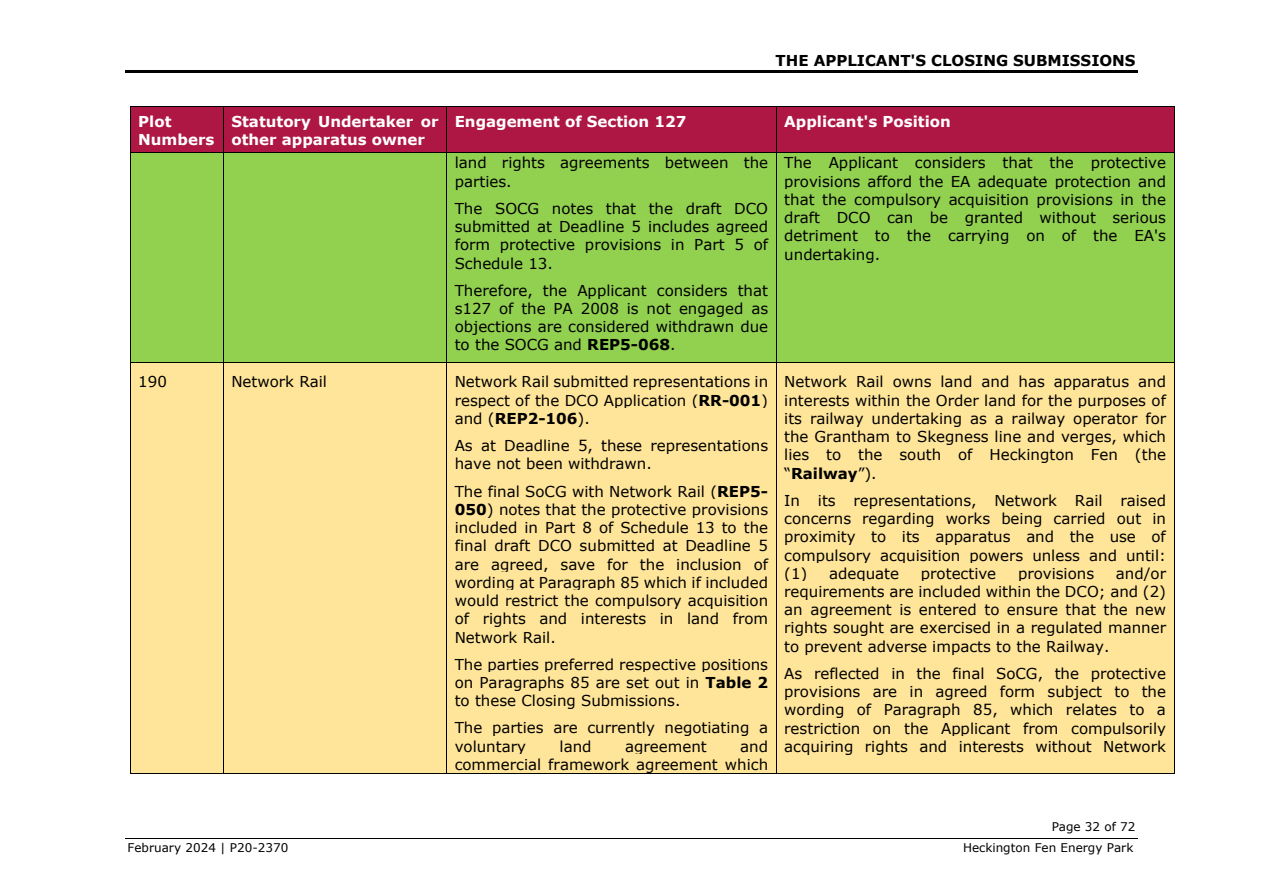
<style>
.page{position:relative;width:1263px;height:893px;background:#fff}
.page>*{position:absolute;margin:0;border:0;box-sizing:border-box;transform-origin:0 0}
.t1{font:15px/18.3px "Verdana";color:#000;text-align:justify}
.t2{font:700 15px/18.3px "Verdana";color:#fff}
.t3{font:700 15px "Verdana";color:#000}
.t4{font:12px "Verdana";color:#000}
.s1{font-weight:700}
</style>
<div class="page">
<hr style="left:125px;top:71px;width:1013px;height:2px;background:#000">
<hr style="left:125px;top:838px;width:1013px;height:1px;background:#000">
<div style="left:130px;top:107px;width:93px;height:46px;background:#ae1644"></div>
<div style="left:224px;top:107px;width:222px;height:46px;background:#ae1644"></div>
<div style="left:447px;top:107px;width:329px;height:46px;background:#ae1644"></div>
<div style="left:777px;top:107px;width:397px;height:46px;background:#ae1644"></div>
<hr style="left:130px;top:106px;width:93px;height:1px;background:#000">
<hr style="left:224px;top:106px;width:222px;height:1px;background:#000">
<hr style="left:447px;top:106px;width:329px;height:1px;background:#000">
<hr style="left:777px;top:106px;width:397px;height:1px;background:#000">
<hr style="left:130px;top:107px;width:1px;height:46px;background:#000">
<hr style="left:223px;top:107px;width:1px;height:46px;background:#000">
<hr style="left:446px;top:107px;width:1px;height:46px;background:#000">
<hr style="left:776px;top:107px;width:1px;height:46px;background:#000">
<hr style="left:1174px;top:107px;width:1px;height:46px;background:#000">
<div style="left:130px;top:153px;width:93px;height:210px;background:#92d050"></div>
<div style="left:224px;top:153px;width:222px;height:210px;background:#92d050"></div>
<div style="left:447px;top:153px;width:329px;height:210px;background:#92d050"></div>
<div style="left:777px;top:153px;width:397px;height:210px;background:#92d050"></div>
<hr style="left:130px;top:153px;width:93px;height:1px;background:#000">
<hr style="left:224px;top:153px;width:222px;height:1px;background:#000">
<hr style="left:447px;top:153px;width:329px;height:1px;background:#000">
<hr style="left:777px;top:153px;width:397px;height:1px;background:#000">
<hr style="left:130px;top:153px;width:1px;height:210px;background:#000">
<hr style="left:223px;top:153px;width:1px;height:210px;background:#000">
<hr style="left:446px;top:153px;width:1px;height:210px;background:#000">
<hr style="left:776px;top:153px;width:1px;height:210px;background:#000">
<hr style="left:1174px;top:153px;width:1px;height:210px;background:#000">
<div style="left:130px;top:363px;width:93px;height:410px;background:#ffe599"></div>
<div style="left:224px;top:363px;width:222px;height:410px;background:#ffe599"></div>
<div style="left:447px;top:363px;width:329px;height:410px;background:#ffe599"></div>
<div style="left:777px;top:363px;width:397px;height:410px;background:#ffe599"></div>
<hr style="left:130px;top:363px;width:93px;height:1px;background:#000">
<hr style="left:224px;top:363px;width:222px;height:1px;background:#000">
<hr style="left:447px;top:363px;width:329px;height:1px;background:#000">
<hr style="left:777px;top:363px;width:397px;height:1px;background:#000">
<hr style="left:130px;top:363px;width:1px;height:410px;background:#000">
<hr style="left:130px;top:773px;width:93px;height:1px;background:#000">
<hr style="left:223px;top:363px;width:1px;height:410px;background:#000">
<hr style="left:224px;top:773px;width:222px;height:1px;background:#000">
<hr style="left:446px;top:363px;width:1px;height:410px;background:#000">
<hr style="left:447px;top:773px;width:329px;height:1px;background:#000">
<hr style="left:776px;top:363px;width:1px;height:410px;background:#000">
<hr style="left:777px;top:773px;width:397px;height:1px;background:#000">
<hr style="left:1174px;top:363px;width:1px;height:410px;background:#000">
<p class="t3" style="left:775px;top:50px;width:361px">THE APPLICANT'S CLOSING SUBMISSIONS</p>
<p class="t2" style="left:138px;top:112px;width:78px">Plot<br>Numbers</p>
<p class="t2" style="left:231px;top:112px;width:209px">Statutory Undertaker or other apparatus owner</p>
<p class="t2" style="left:455px;top:112px;width:233px">Engagement of Section 127</p>
<p class="t2" style="left:784px;top:112px;width:168px">Applicant's Position</p>
<p class="t1" style="left:455px;top:154px;width:315px">land rights agreements between the parties.</p>
<p class="t1" style="left:455px;top:199px;width:315px">The SOCG notes that the draft DCO submitted at Deadline 5 includes agreed form protective provisions in Part 5 of Schedule 13.</p>
<p class="t1" style="left:455px;top:281px;width:315px">Therefore, the Applicant considers that s127 of the PA 2008 is not engaged as objections are considered withdrawn due to the SOCG and <span class="s1">REP5-068</span>.</p>
<p class="t1" style="left:784px;top:154px;width:383px">The Applicant considers that the protective provisions afford the EA adequate protection and that the compulsory acquisition provisions in the draft DCO can be granted without serious detriment to the carrying on of the EA's undertaking.</p>
<p class="t1" style="left:138px;top:373px;width:30px">190</p>
<p class="t1" style="left:231px;top:373px;width:97px">Network Rail</p>
<p class="t1" style="left:455px;top:373px;width:315px">Network Rail submitted representations in respect of the DCO Application (<span class="s1">RR-001</span>) and (<span class="s1">REP2-106</span>).</p>
<p class="t1" style="left:455px;top:436px;width:315px">As at Deadline 5, these representations have not been withdrawn.</p>
<p class="t1" style="left:455px;top:482px;width:315px">The final SoCG with Network Rail (<span class="s1">REP5- 050</span>) notes that the protective provisions included in Part 8 of Schedule 13 to the final draft DCO submitted at Deadline 5 are agreed, save for the inclusion of wording at Paragraph 85 which if included would restrict the compulsory acquisition of rights and interests in land from Network Rail.</p>
<p class="t1" style="left:455px;top:655px;width:315px">The parties preferred respective positions on Paragraphs 85 are set out in <span class="s1">Table 2 </span>to these Closing Submissions.</p>
<p class="t1" style="left:455px;top:719px;width:315px">The parties are currently negotiating a voluntary</p>
<p class="t1" style="left:455px;top:737px;width:315px;text-align:right">and<br>commercial framework agreement which</p>
<p class="t1" style="left:560px;top:737px;width:34px">land</p>
<p class="t1" style="left:625px;top:737px;width:83px">agreement</p>
<p class="t1" style="left:784px;top:373px;width:383px">Network Rail owns land and has apparatus and interests within the Order land for the purposes of its railway undertaking as a railway operator for the Grantham to Skegness line and verges, which lies to the south of Heckington Fen (the “<span class="s1">Railway</span>”).</p>
<p class="t1" style="left:784px;top:491px;width:383px">In its representations, Network Rail raised concerns regarding works being carried out in proximity to its apparatus and the use of compulsory acquisition powers unless and until: (1) adequate</p>
<p class="t1" style="left:784px;top:564px;width:383px;text-indent:332px">and/or requirements are included within the DCO; and (2) an agreement is entered to ensure that the new rights sought are exercised in a regulated manner to prevent adverse impacts to the Railway.</p>
<p class="t1" style="left:784px;top:664px;width:383px">As reflected in the final SoCG, the protective provisions are in agreed form subject to the wording of Paragraph 85, which relates to a restriction on the Applicant from compulsorily acquiring rights and interests without Network</p>
<p class="t1" style="left:921px;top:564px;width:77px">protective</p>
<p class="t1" style="left:1018px;top:564px;width:78px">provisions</p>
<p class="t4" style="left:1052px;top:818px;width:85px">Page 32 of 72</p>
<p class="t4" style="left:128px;top:840px;width:162px">February 2024 | P20-2370</p>
<p class="t4" style="left:963px;top:840px;width:172px">Heckington Fen Energy Park</p>
</div>
